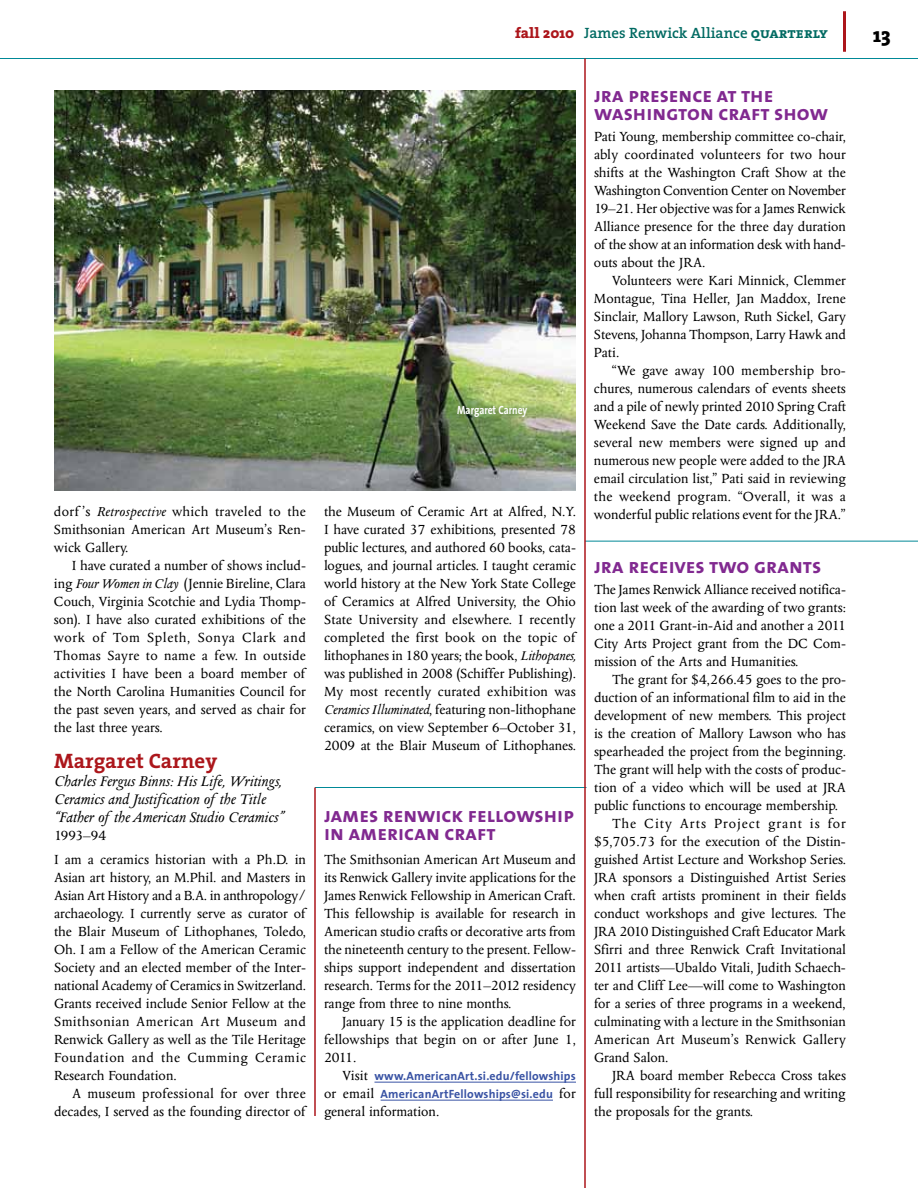
<style>
.page{position:relative;width:918px;height:1188px;background:#fff}
.page>*{position:absolute;margin:0;border:0;box-sizing:border-box;transform-origin:0 0}
.t1{font:21px/18px "The Sans Bold Caps";color:#812990}
.t2{font:700 21px "The Serif";color:#ac161b}
.t3{font:800 21px "The Serif";color:#000}
.t4{font:italic 16.5px/18px "Columbus";color:#000}
.t5{font:15px/18px "Columbus";color:#000;text-align:justify}
.t6{font:600 15px "The Serif";color:#006a62}
.t7{font:15px "Columbus";letter-spacing:.07em;color:#000}
.t8{font:700 12px/18px "The Sans";letter-spacing:.015em;color:#3953a4;text-align:right}
.t9{font:700 12px "The Sans";color:#fff;scale:.8 1}
.s1{font-weight:800;color:#ac161b}
.s2{font-family:"The Serif Bold Caps";font-weight:400}
.s3{font-style:italic}
.s4{font-family:"Columbus";font-weight:400;font-size:15px;color:#000}
</style>
<div class="page">
<hr style="left:0;top:58px;width:918px;height:1px;background:#008997">
<hr style="left:843px;top:11px;width:3px;height:41px;background:#ac161b">
<hr style="left:374px;top:1082px;width:202px;height:1px;background:#3953a4">
<hr style="left:381px;top:1100px;width:172px;height:1px;background:#3953a4">
<hr style="left:315px;top:787px;width:271px;height:1px;background:#008997">
<hr style="left:314px;top:788px;width:2px;height:328px;background:#ac161b">
<img style="left:54px;top:90px;width:522px;height:400px">
<hr style="left:585px;top:541px;width:333px;height:1px;background:#008997">
<hr style="left:584px;top:58px;width:2px;height:1130px;background:#ac161b">
<p class="t6" style="left:515px;top:20px;width:314px"><span class="s1">fall 2010</span> James Renwick Alliance <span class="s2">quarterly</span></p>
<h1 class="t3" style="left:873px;top:17px;width:19px">13</h1>
<p class="t5" style="left:54px;top:503px;width:254px">dorf ’s <span class="s3">Retrospective</span> which traveled to the Smithsonian American Art Museum’s Ren&shy;wick Gallery.</p>
<p class="t5" style="left:54px;top:557px;width:254px;text-indent:18px">I have curated a number of shows includ&shy;ing <span class="s3">Four Women in Clay</span> (Jennie Bireline, Clara Couch, Virginia Scotchie and Lydia Thomp&shy;son). I have also curated exhibitions of the work of Tom Spleth, Sonya Clark and Thomas Sayre to name a few. In outside activities I have been a board member of the North Carolina Humanities Council for the past seven years, and served as chair for the last three years.</p>
<h1 class="t2" style="left:54px;top:743px;width:165px">Margaret Carney</h1>
<p class="t4" style="left:54px;top:773px;width:231px">Charles Fergus Binns: His Life, Writings,<br>Ceramics and Justification of the Title “Father of the American Studio Ceramics”</p>
<p class="t5" style="left:54px;top:824px;width:253px;line-height:24px">1993–94<br>I am a ceramics historian with a Ph.D. in</p>
<p class="t5" style="left:54px;top:869px;width:254px">Asian art history, an M.Phil. and Masters in Asian Art History and a B.A. in anthropology/ archaeology. I currently serve as curator of the Blair Museum of Lithophanes, Toledo, Oh. I am a Fellow of the American Ceramic Society and an elected member of the Inter&shy;national Academy of Ceramics in Switzerland.<br>Grants received include Senior Fellow at the Smithsonian American Art Museum and Renwick Gallery as well as the Tile Heritage Foundation and the Cumming Ceramic Research Foundation.</p>
<p class="t5" style="left:54px;top:1085px;width:253px;text-align:right">A museum professional for over three decades, I served as the founding director of</p>
<p class="t9" style="left:457px;top:400px;width:89px">Margaret Carney</p>
<p class="t5" style="left:324px;top:503px;width:254px">the Museum of Ceramic Art at Alfred, N.Y.<br>I have curated 37 exhibitions, presented 78 public lectures, and authored 60 books, cata&shy;logues, and journal articles. I taught ceramic world history at the New York State College of Ceramics at Alfred University, the Ohio State University and elsewhere. I recently completed the first book on the topic of lithophanes in 180 years; the book, <span class="s3">Lithopanes, </span>was published in 2008 (Schiffer Publishing).<br>My most recently curated exhibition was <span class="s3">Ceramics Illuminated</span>, featuring non-lithophane ceramics, on view September 6–October 31, 2009 at the Blair Museum of Lithophanes.</p>
<h1 class="t1" style="left:324px;top:806px;width:252px">james renwick fellowship in american craft</h1>
<p class="t5" style="left:324px;top:851px;width:254px">The Smithsonian American Art Museum and its Renwick Gallery invite applications for the James Renwick Fellowship in American Craft.<br>This fellowship is available for research in American studio crafts or decorative arts from the nineteenth century to the present. Fellow&shy;ships support independent and dissertation research. Terms for the 2011–2012 residency range from three to nine months.</p>
<p class="t5" style="left:324px;top:1013px;width:253px;text-indent:18px">January 15 is the application deadline for fellowships that begin on or after June 1, 2011.</p>
<p class="t8" style="left:324px;top:1067px;width:253px"><span class="s4">Visit</span> www.AmericanArt.si.edu/fellowships<br><span class="s4">or email</span> AmericanArtFellowships@si.edu <span class="s4">for</span></p>
<p class="t5" style="left:324px;top:1103px;width:117px">general information.</p>
<h1 class="t1" style="left:594px;top:86px;width:235px">jra presence at the washington craft show</h1>
<p class="t5" style="left:594px;top:128px;width:254px">Pati Young, membership committee co-chair, ably coordinated volunteers for two hour shifts at the Washington Craft Show at the Washington Convention Center on November 19–21. Her objective was for a James Renwick Alliance presence for the three day duration of the show at an information desk with hand&shy;outs about the JRA.</p>
<p class="t5" style="left:594px;top:272px;width:254px;text-indent:18px">Volunteers were Kari Minnick, Clemmer Montague, Tina Heller, Jan Maddox, Irene Sinclair, Mallory Lawson, Ruth Sickel, Gary Stevens, Johanna Thompson, Larry Hawk and Pati.</p>
<p class="t5" style="left:594px;top:362px;width:254px;text-indent:18px">“We gave away 100 membership bro&shy;chures, numerous calendars of events sheets and a pile of newly printed 2010 Spring Craft Weekend Save the Date cards. Additionally, several new members were signed up and numerous new people were added to the JRA email circulation list,” Pati said in reviewing the weekend program. “Overall, it was a wonderful public relations event for the JRA.”</p>
<h1 class="t1" style="left:594px;top:556px;width:229px">jra receives two grants</h1>
<p class="t5" style="left:594px;top:581px;width:253px">The James Renwick Alliance received notifica&shy;tion last week of the awarding of two grants: one a 2011 Grant-in-Aid and another a 2011<br>City Arts Project grant from the DC Com&shy;mission of the Arts and Humanities.</p>
<p class="t5" style="left:612px;top:671px;width:236px">The grant for $4,266.45 goes to the pro-</p>
<p class="t5" style="left:594px;top:689px;width:253px">duction of an informational film to aid in the</p>
<p class="t5" style="left:594px;top:707px;width:254px">development of new members. This project</p>
<p class="t5" style="left:594px;top:725px;width:253px">is the creation of Mallory Lawson who has</p>
<p class="t5" style="left:594px;top:743px;width:253px">spearheaded the project from the beginning.</p>
<p class="t5" style="left:594px;top:761px;width:254px">The grant will help with the costs of produc-</p>
<p class="t5" style="left:594px;top:779px;width:253px">tion of a video which will be used at JRA</p>
<p class="t5" style="left:594px;top:797px;width:245px">public functions to encourage membership.</p>
<p class="t7" style="left:612px;top:815px;width:236px">The City Arts Project grant is for</p>
<p class="t5" style="left:594px;top:833px;width:253px">$5,705.73 for the execution of the Distin-</p>
<p class="t5" style="left:594px;top:851px;width:253px">guished Artist Lecture and Workshop Series.</p>
<p class="t5" style="left:594px;top:869px;width:253px">JRA sponsors a Distinguished Artist Series</p>
<p class="t5" style="left:594px;top:887px;width:254px">when craft artists prominent in their fields</p>
<p class="t5" style="left:594px;top:905px;width:253px">conduct workshops and give lectures. The</p>
<p class="t5" style="left:594px;top:923px;width:253px">JRA 2010 Distinguished Craft Educator Mark</p>
<p class="t5" style="left:594px;top:941px;width:253px">Sfirri and three Renwick Craft Invitational</p>
<p class="t5" style="left:594px;top:959px;width:253px">2011 artists—Ubaldo Vitali, Judith Schaech-</p>
<p class="t5" style="left:594px;top:977px;width:254px">ter and Cliff Lee—will come to Washington</p>
<p class="t5" style="left:594px;top:995px;width:253px">for a series of three programs in a weekend,</p>
<p class="t5" style="left:594px;top:1013px;width:253px">culminating with a lecture in the Smithsonian</p>
<p class="t5" style="left:594px;top:1031px;width:254px">American Art Museum’s Renwick Gallery</p>
<p class="t5" style="left:594px;top:1049px;width:76px">Grand Salon.</p>
<p class="t5" style="left:612px;top:1067px;width:236px">JRA board member Rebecca Cross takes</p>
<p class="t5" style="left:594px;top:1085px;width:253px">full responsibility for researching and writing</p>
<p class="t5" style="left:594px;top:1103px;width:161px">the proposals for the grants.</p>
</div>
